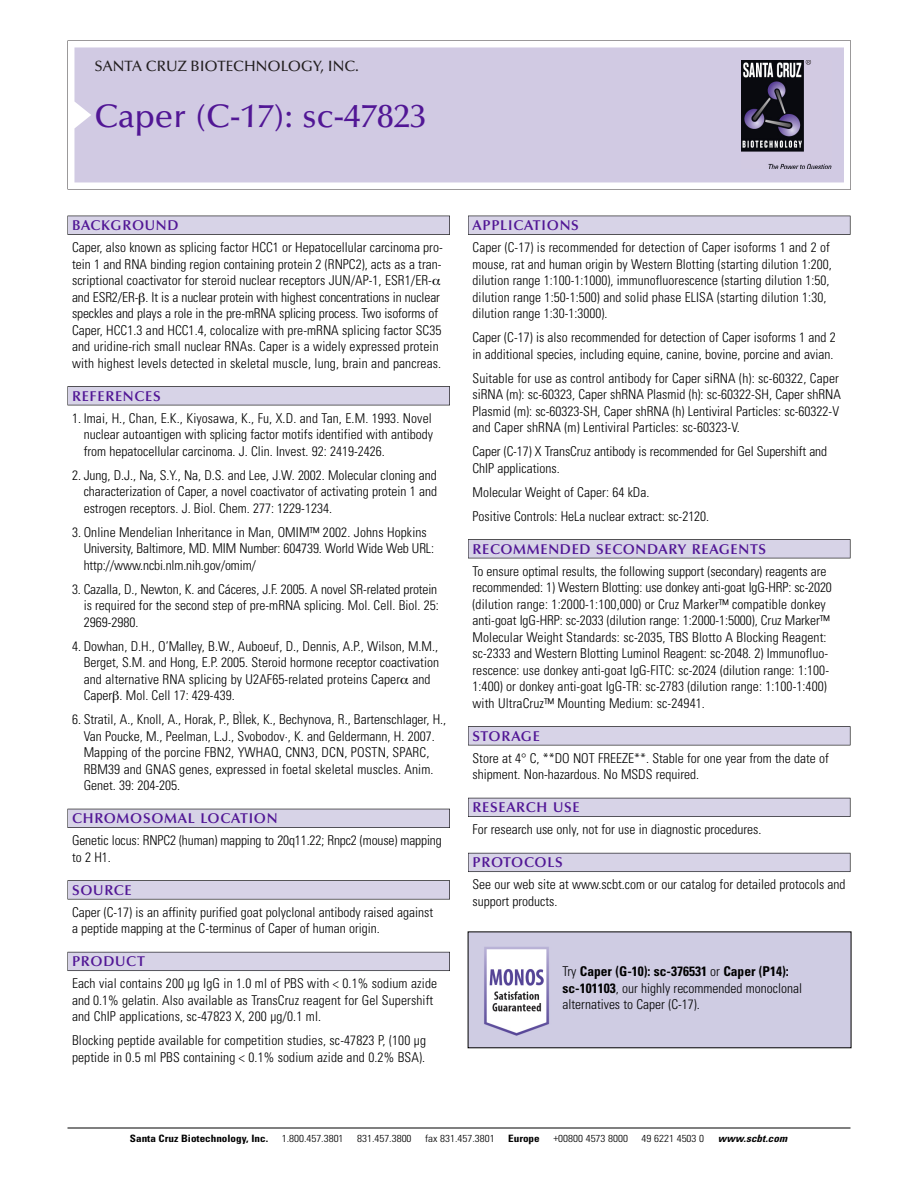
<style>
.page{position:relative;width:918px;height:1188px;background:#fff}
.page>*{position:absolute;margin:0;border:0;box-sizing:border-box;transform-origin:0 0}
.t1{font:500 33px "Optima";color:#511695}
.t2{font:500 15px "Optima";color:#231f20}
.t3{font:600 14.25px "Optima";letter-spacing:.05em;color:#511695}
.t4{font:300 condensed 13.5px/16.5px "Univers";color:#000}
.t5{font:300 condensed 10.2px "Univers";color:#000;scale:1.1 1}
.t6{font:700 condensed 10.2px "Univers";color:#000;scale:1.1 1}
.t7{font:italic 700 condensed 10.2px "Univers";letter-spacing:.005em;color:#000;scale:1.1 1}
.s1{font-weight:700}
</style>
<div class="page">
<svg style="left:68px;top:40px;width:783px;height:149px"></svg>
<div style="left:74px;top:47px;width:770px;height:135px;background:#d1cae3"></div>
<img style="left:741px;top:60px;width:90px;height:108px">
<div style="left:68px;top:216px;width:382px;height:19px;background:#525155"></div>
<div style="left:68px;top:216px;width:381px;height:18px;background:#d7d3e7"></div>
<div style="left:68px;top:386px;width:382px;height:19px;background:#525155"></div>
<div style="left:68px;top:387px;width:381px;height:18px;background:#d7d3e7"></div>
<div style="left:68px;top:809px;width:382px;height:19px;background:#525158"></div>
<div style="left:68px;top:809px;width:381px;height:18px;background:#d7d3e7"></div>
<div style="left:68px;top:880px;width:382px;height:19px;background:#575759"></div>
<div style="left:68px;top:881px;width:381px;height:18px;background:#d7d3e7"></div>
<div style="left:68px;top:952px;width:382px;height:19px;background:#5b5a62"></div>
<div style="left:68px;top:952px;width:381px;height:18px;background:#d7d3e7"></div>
<div style="left:468px;top:216px;width:382px;height:19px;background:#525155"></div>
<div style="left:468px;top:216px;width:382px;height:18px;background:#d7d3e7"></div>
<div style="left:468px;top:539px;width:382px;height:19px;background:#525155"></div>
<div style="left:468px;top:540px;width:382px;height:18px;background:#d7d3e7"></div>
<div style="left:468px;top:726px;width:382px;height:19px;background:#545357"></div>
<div style="left:468px;top:727px;width:382px;height:18px;background:#d7d3e7"></div>
<div style="left:468px;top:798px;width:382px;height:19px;background:#54535a"></div>
<div style="left:468px;top:798px;width:382px;height:18px;background:#d7d3e7"></div>
<div style="left:468px;top:853px;width:382px;height:19px;background:#5b5a62"></div>
<div style="left:468px;top:853px;width:382px;height:18px;background:#d7d3e7"></div>
<hr style="left:68px;top:1128px;width:782px;height:1px;background:#000">
<img style="left:470px;top:934px;width:379px;height:112px">
<p class="t2" style="left:94px;top:61px;width:266px">SANTA CRUZ BIOTECHNOLOGY, INC.</p>
<h1 class="t1" style="left:94px;top:103px;width:334px">Caper (C-17): sc-47823</h1>
<p class="t3" style="left:72px;top:219px;width:108px">BACKGROUND</p>
<p class="t4" style="left:72px;top:240px;width:372px">Caper, also known as splicing factor HCC1 or Hepatocellular carcinoma pro&shy;tein 1 and RNA binding region containing protein 2 (RNPC2), acts as a tran&shy;scriptional coactivator for steroid nuclear receptors JUN/AP-1, ESR1/ER&shy;and ESR2/ER- . It is a nuclear protein with highest concentrations in nuclear speckles and plays a role in the pre-mRNA splicing process. Two isoforms of Caper, HCC1.3 and HCC1.4, colocalize with pre-mRNA splicing factor SC35 and uridine-rich small nuclear RNAs. Caper is a widely expressed protein with highest levels detected in skeletal muscle, lung, brain and pancreas.</p>
<p class="t3" style="left:72px;top:390px;width:90px">REFERENCES</p>
<p class="t4" style="left:84px;top:411px;width:351px;text-align:justify;text-indent:-12px">1. Imai, H., Chan, E.K., Kiyosawa, K., Fu, X.D. and Tan, E.M. 1993. Novel nuclear autoantigen with splicing factor motifs identified with antibody from hepatocellular carcinoma. J. Clin. Invest. 92: 2419-2426.</p>
<p class="t4" style="left:84px;top:468px;width:355px;text-align:justify;text-indent:-12px">2. Jung, D.J., Na, S.Y., Na, D.S. and Lee, J.W. 2002. Molecular cloning and characterization of Caper, a novel coactivator of activating protein 1 and estrogen receptors. J. Biol. Chem. 277: 1229-1234.</p>
<p class="t4" style="left:84px;top:525px;width:352px;text-indent:-12px">3. Online Mendelian Inheritance in Man, OMIM™ 2002. Johns Hopkins<br>University, Baltimore, MD. MIM Number: 604739. World Wide Web URL: http://www.ncbi.nlm.nih.gov/omim/</p>
<p class="t4" style="left:84px;top:582px;width:357px;text-align:justify;text-indent:-12px">3. Cazalla, D., Newton, K. and Cáceres, J.F. 2005. A novel SR-related protein is required for the second step of pre-mRNA splicing. Mol. Cell. Biol. 25:<br>2969-2980.</p>
<p class="t4" style="left:84px;top:639px;width:357px;text-indent:-12px">4. Dowhan, D.H., O’Malley, B.W., Auboeuf, D., Dennis, A.P., Wilson, M.M., Berget, S.M. and Hong, E.P. 2005. Steroid hormone receptor coactivation and alternative RNA splicing by U2AF65-related proteins Caper and Caper . Mol. Cell 17: 429-439.</p>
<p class="t4" style="left:84px;top:712px;width:364px;text-indent:-12px">6. Stratil, A., Knoll, A., Horak, P., BÌlek, K., Bechynova, R., Bartenschlager, H., Van Poucke, M., Peelman, L.J., Svobodov·, K. and Geldermann, H. 2007.<br>Mapping of the porcine FBN2, YWHAQ, CNN3, DCN, POSTN, SPARC, RBM39 and GNAS genes, expressed in foetal skeletal muscles. Anim.<br>Genet. 39: 204-205.</p>
<p class="t3" style="left:72px;top:813px;width:207px">CHROMOSOMAL LOCATION</p>
<p class="t4" style="left:72px;top:833px;width:371px">Genetic locus: RNPC2 (human) mapping to 20q11.22; Rnpc2 (mouse) mapping to 2 H1.</p>
<p class="t3" style="left:72px;top:884px;width:61px">SOURCE</p>
<p class="t4" style="left:72px;top:905px;width:363px">Caper (C-17) is an affinity purified goat polyclonal antibody raised against a peptide mapping at the C-terminus of Caper of human origin.</p>
<p class="t3" style="left:72px;top:956px;width:74px">PRODUCT</p>
<p class="t4" style="left:72px;top:976px;width:367px">Each vial contains 200 µg IgG in 1.0 ml of PBS with &lt; 0.1% sodium azide and 0.1% gelatin. Also available as TransCruz reagent for Gel Supershift and ChIP applications, sc-47823 X, 200 µg/0.1 ml.</p>
<p class="t4" style="left:72px;top:1033px;width:356px">Blocking peptide available for competition studies, sc-47823 P, (100 µg peptide in 0.5 ml PBS containing &lt; 0.1% sodium azide and 0.2% BSA).</p>
<p class="t3" style="left:473px;top:219px;width:108px">APPLICATIONS</p>
<p class="t4" style="left:473px;top:240px;width:361px">Caper (C-17) is recommended for detection of Caper isoforms 1 and 2 of mouse, rat and human origin by Western Blotting (starting dilution 1:200, dilution range 1:100-1:1000), immunofluorescence (starting dilution 1:50, dilution range 1:50-1:500) and solid phase ELISA (starting dilution 1:30, dilution range 1:30-1:3000).</p>
<p class="t4" style="left:473px;top:330px;width:365px">Caper (C-17) is also recommended for detection of Caper isoforms 1 and 2 in additional species, including equine, canine, bovine, porcine and avian.</p>
<p class="t4" style="left:473px;top:371px;width:370px">Suitable for use as control antibody for Caper siRNA (h): sc-60322, Caper siRNA (m): sc-60323, Caper shRNA Plasmid (h): sc-60322-SH, Caper shRNA Plasmid (m): sc-60323-SH, Caper shRNA (h) Lentiviral Particles: sc-60322-V and Caper shRNA (m) Lentiviral Particles: sc-60323-V.</p>
<p class="t4" style="left:473px;top:444px;width:356px">Caper (C-17) X TransCruz antibody is recommended for Gel Supershift and<br>ChIP applications.</p>
<p class="t4" style="left:473px;top:481px;width:238px;line-height:24px">Molecular Weight of Caper: 64 kDa.<br>Positive Controls: HeLa nuclear extract: sc-2120.</p>
<p class="t3" style="left:473px;top:543px;width:295px">RECOMMENDED SECONDARY REAGENTS</p>
<p class="t4" style="left:473px;top:564px;width:361px">To ensure optimal results, the following support (secondary) reagents are recommended: 1) Western Blotting: use donkey anti-goat IgG-HRP: sc-2020 (dilution range: 1:2000-1:100,000) or Cruz Marker™ compatible donkey anti-goat IgG-HRP: sc-2033 (dilution range: 1:2000-1:5000), Cruz Marker™ Molecular Weight Standards: sc-2035, TBS Blotto A Blocking Reagent: sc-2333 and Western Blotting Luminol Reagent: sc-2048. 2) Immunofluo&shy;rescence: use donkey anti-goat IgG-FITC: sc-2024 (dilution range: 1:100- 1:400) or donkey anti-goat IgG-TR: sc-2783 (dilution range: 1:100-1:400) with UltraCruz™ Mounting Medium: sc-24941.</p>
<p class="t3" style="left:473px;top:730px;width:69px">STORAGE</p>
<p class="t4" style="left:473px;top:751px;width:358px">Store at 4° C, **DO NOT FREEZE**. Stable for one year from the date of shipment. Non-hazardous. No MSDS required.</p>
<p class="t3" style="left:473px;top:802px;width:109px">RESEARCH USE</p>
<p class="t4" style="left:473px;top:822px;width:290px">For research use only, not for use in diagnostic procedures.</p>
<p class="t3" style="left:473px;top:857px;width:92px">PROTOCOLS</p>
<p class="t4" style="left:473px;top:877px;width:375px">See our web site at www.scbt.com or our catalog for detailed protocols and support products.</p>
<p class="t4" style="left:563px;top:964px;width:241px">Try <span class="s1">Caper (G-10): sc-376531</span> or <span class="s1">Caper (P14): sc-101103</span>, our highly recommended monoclonal alternatives to Caper (C-17).</p>
<p class="t6" style="left:130px;top:1135px;width:127px">Santa Cruz Biotechnology, Inc.</p>
<p class="t5" style="left:282px;top:1135px;width:58px">1.800.457.3801</p>
<p class="t5" style="left:357px;top:1135px;width:51px">831.457.3800</p>
<p class="t5" style="left:425px;top:1135px;width:65px">fax 831.457.3801</p>
<p class="t6" style="left:508px;top:1135px;width:30px">Europe</p>
<p class="t5" style="left:553px;top:1135px;width:69px">+00800 4573 8000</p>
<p class="t5" style="left:642px;top:1135px;width:58px">49 6221 4503 0</p>
<p class="t7" style="left:718px;top:1135px;width:64px">www.scbt.com</p>
</div>
